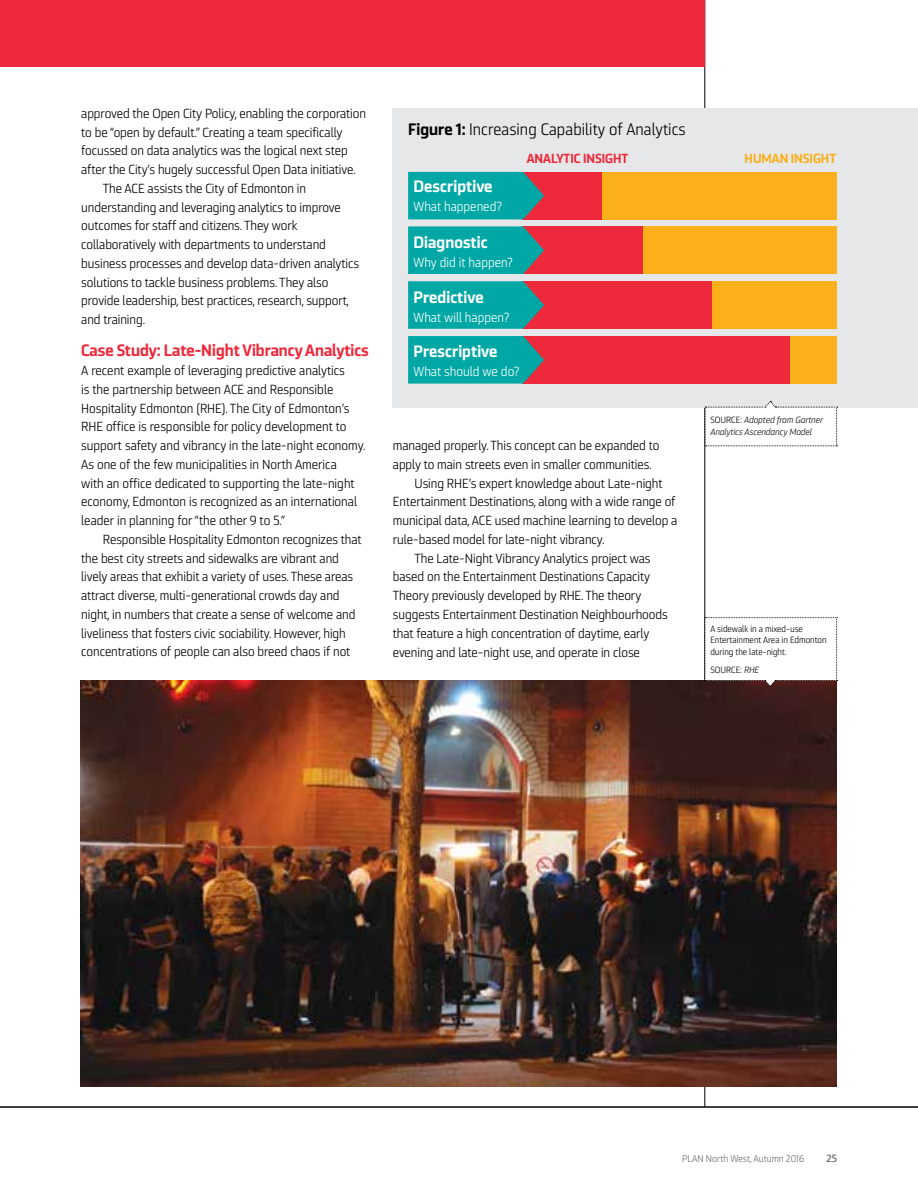
<style>
.page{position:relative;width:918px;height:1188px;background:#fff}
.page>*{position:absolute;margin:0;border:0;box-sizing:border-box;transform-origin:0 0}
.t1{font:16.5px "Ranelte Nor Bol";letter-spacing:.005em;color:#fff}
.t2{font:16.5px "Ranelte Nor Boo";letter-spacing:.005em;color:#000}
.t3{font:16.5px "Ranelte Nor Bol";color:#ee293b}
.t4{font:13.2px/18.8px "Ranelte Nor Boo";letter-spacing:-.005em;color:#000}
.t5{font:13.2px "Ranelte Nor Boo";color:#fff}
.t6{font:13.2px "Ranelte Nor Bol";color:#ee293b}
.t7{font:13.2px "Ranelte Nor Bol";color:#fbaf1a}
.t8{font:10.5px "Ranelte Nor Dem";color:#6d6e71}
.t9{font:9.75px "Ranelte Nor Boo";color:#6d6e71}
.t10{font:9px/11.2px "Ranelte Nor Boo";color:#000}
.t11{font:9px/11.2px "Ranelte Nor Boo It";color:#000}
.s1{font-family:"Ranelte Nor Bol"}
.s2{font-family:"Ranelte Nor Boo"}
.s3{font-family:"Ranelte Nor Boo It"}
</style>
<div class="page">
<hr style="left:705px;top:0;width:1px;height:1107px;background:#000">
<hr style="left:0;top:1107px;width:918px;height:1px;background:#000">
<div style="left:0;top:0;width:705px;height:66px;background:#ee293b"></div>
<div style="left:393px;top:108px;width:525px;height:299px;background:#e6e7e8"></div>
<div style="left:523px;top:172px;width:80px;height:47px;background:#ee293b"></div>
<div style="left:603px;top:172px;width:234px;height:47px;background:#fbaf1a"></div>
<div style="left:523px;top:227px;width:120px;height:47px;background:#ee293b"></div>
<div style="left:644px;top:227px;width:193px;height:47px;background:#fbaf1a"></div>
<div style="left:523px;top:281px;width:189px;height:48px;background:#ee293b"></div>
<div style="left:712px;top:281px;width:125px;height:48px;background:#fbaf1a"></div>
<div style="left:523px;top:336px;width:268px;height:48px;background:#ee293b"></div>
<div style="left:791px;top:336px;width:46px;height:48px;background:#fbaf1a"></div>
<svg style="left:408px;top:336px;width:136px;height:48px;background:#149d9d"></svg>
<svg style="left:408px;top:281px;width:136px;height:48px;background:#149d9d"></svg>
<svg style="left:408px;top:226px;width:136px;height:48px;background:#149d9d"></svg>
<svg style="left:408px;top:172px;width:136px;height:47px;background:#129d9d"></svg>
<svg style="left:705px;top:401px;width:133px;height:46px"></svg>
<img style="left:80px;top:680px;width:757px;height:407px">
<svg style="left:705px;top:617px;width:133px;height:70px"></svg>
<p class="t4" style="left:81px;top:104px;width:286px">approved the Open City Policy, enabling the corporation</p>
<p class="t4" style="left:81px;top:123px;width:263px">to be “open by default.” Creating a team specifically</p>
<p class="t4" style="left:81px;top:142px;width:268px">focussed on data analytics was the logical next step</p>
<p class="t4" style="left:81px;top:160px;width:276px">after the City’s hugely successful Open Data initiative.</p>
<p class="t4" style="left:103px;top:179px;width:205px">The ACE assists the City of Edmonton in</p>
<p class="t4" style="left:81px;top:198px;width:261px">understanding and leveraging analytics to improve</p>
<p class="t4" style="left:81px;top:217px;width:218px">outcomes for staff and citizens. They work</p>
<p class="t4" style="left:81px;top:235px;width:246px">collaboratively with departments to understand</p>
<p class="t4" style="left:81px;top:254px;width:279px">business processes and develop data-driven analytics</p>
<p class="t4" style="left:81px;top:273px;width:249px">solutions to tackle business problems. They also</p>
<p class="t4" style="left:81px;top:292px;width:269px">provide leadership, best practices, research, support,</p>
<p class="t4" style="left:81px;top:310px;width:65px">and training.</p>
<p class="t3" style="left:81px;top:340px;width:289px">Case Study: Late-Night Vibrancy Analytics</p>
<p class="t4" style="left:81px;top:361px;width:286px">A recent example of leveraging predictive analytics<br>is the partnership between ACE and Responsible Hospitality Edmonton (RHE). The City of Edmonton’s RHE office is responsible for policy development to support safety and vibrancy in the late-night economy.<br>As one of the few municipalities in North America<br>with an office dedicated to supporting the late-night economy, Edmonton is recognized as an international leader in planning for “the other 9 to 5.”</p>
<p class="t4" style="left:81px;top:530px;width:282px;text-indent:22px">Responsible Hospitality Edmonton recognizes that the best city streets and sidewalks are vibrant and lively areas that exhibit a variety of uses. These areas attract diverse, multi-generational crowds day and night, in numbers that create a sense of welcome and liveliness that fosters civic sociability. However, high concentrations of people can also breed chaos if not</p>
<p class="t2" style="left:408px;top:120px;width:279px"><span class="s1">Figure 1:</span> Increasing Capability of Analytics</p>
<p class="t6" style="left:527px;top:150px;width:103px">ANALYTIC INSIGHT</p>
<p class="t7" style="left:745px;top:150px;width:93px">HUMAN INSIGHT</p>
<p class="t1" style="left:414px;top:176px;width:80px">Descriptive</p>
<p class="t5" style="left:414px;top:199px;width:90px">What happened?</p>
<p class="t1" style="left:414px;top:232px;width:76px">Diagnostic</p>
<p class="t5" style="left:414px;top:254px;width:101px">Why did it happen?</p>
<p class="t1" style="left:414px;top:287px;width:72px">Predictive</p>
<p class="t5" style="left:414px;top:309px;width:97px">What will happen?</p>
<p class="t1" style="left:414px;top:341px;width:85px">Prescriptive</p>
<p class="t5" style="left:414px;top:363px;width:107px">What should we do?</p>
<p class="t4" style="left:393px;top:436px;width:268px">managed properly. This concept can be expanded to</p>
<p class="t4" style="left:393px;top:455px;width:260px">apply to main streets even in smaller communities.</p>
<p class="t4" style="left:415px;top:474px;width:250px">Using RHE’s expert knowledge about Late-night</p>
<p class="t4" style="left:393px;top:493px;width:284px">Entertainment Destinations, along with a wide range of</p>
<p class="t4" style="left:393px;top:511px;width:286px">municipal data, ACE used machine learning to develop a</p>
<p class="t4" style="left:393px;top:530px;width:213px">rule-based model for late-night vibrancy.</p>
<p class="t4" style="left:415px;top:549px;width:238px">The Late-Night Vibrancy Analytics project was</p>
<p class="t4" style="left:393px;top:568px;width:259px">based on the Entertainment Destinations Capacity</p>
<p class="t4" style="left:393px;top:586px;width:250px">Theory previously developed by RHE. The theory</p>
<p class="t4" style="left:393px;top:605px;width:276px">suggests Entertainment Destination Neighbourhoods</p>
<p class="t4" style="left:393px;top:624px;width:258px">that feature a high concentration of daytime, early</p>
<p class="t4" style="left:393px;top:643px;width:249px">evening and late-night use, and operate in close</p>
<p class="t11" style="left:711px;top:415px;width:114px"><span class="s2">SOURCE:</span> Adopted from Gartner<br>Analytics Ascendancy Model</p>
<p class="t10" style="left:710px;top:623px;width:118px">A sidewalk in a mixed-use<br>Entertainment Area in Edmonton during the late-night.</p>
<p class="t10" style="left:710px;top:664px;width:50px">SOURCE: <span class="s3">RHE</span></p>
<p class="t9" style="left:682px;top:1153px;width:123px">PLAN North West, Autumn 2016</p>
<p class="t8" style="left:827px;top:1152px;width:12px">25</p>
</div>
